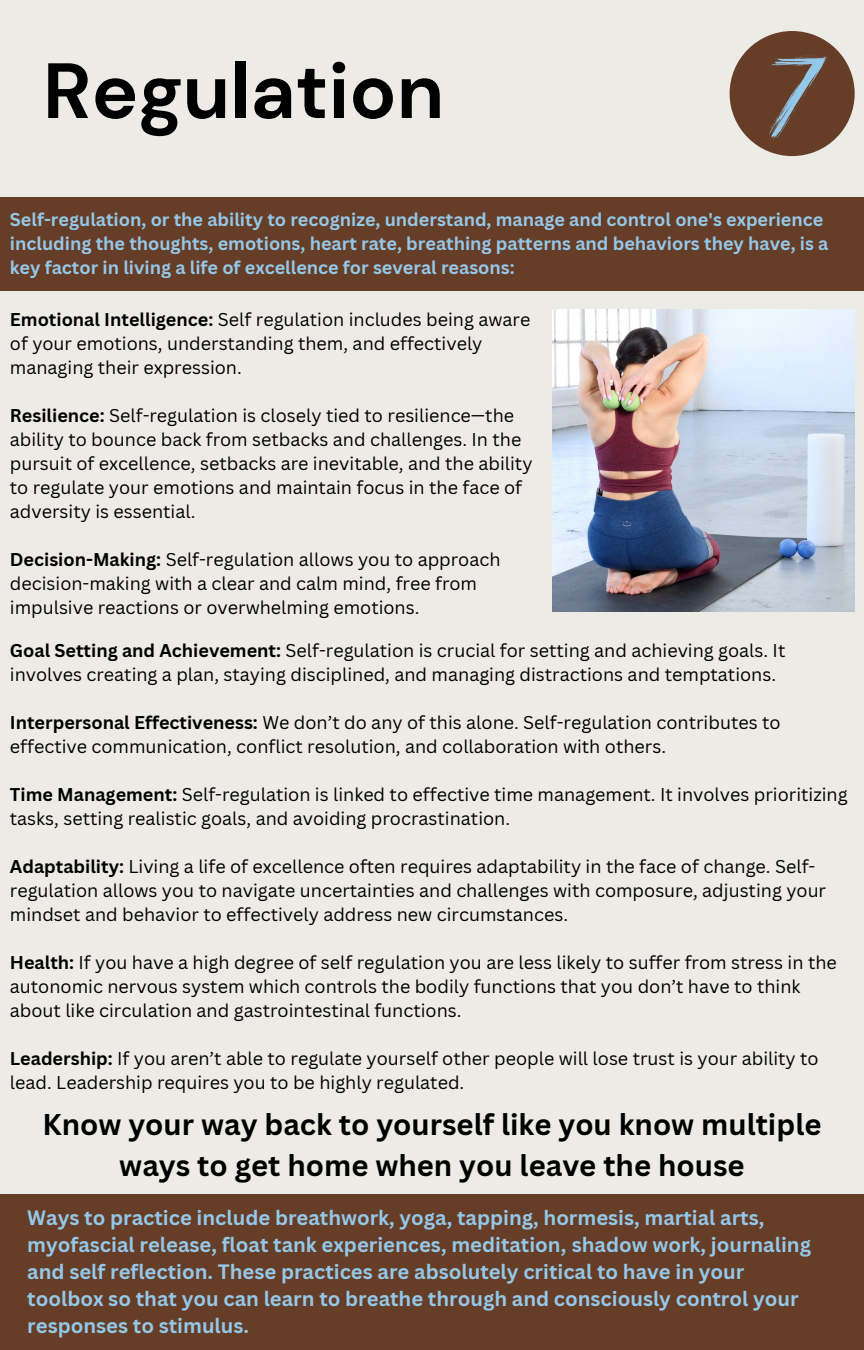
<style>
.page{position:relative;width:864px;height:1350px;background:#edebe6}
.page>*{position:absolute;margin:0;border:0;box-sizing:border-box;transform-origin:0 0}
.t1{font:700 78.08px "DM Sans";color:#000}
.t2{font:700 29.25px/40.5px "Canva Sans";color:#000;text-align:center}
.t3{font:700 20.25px/27px "Canva Sans";color:#94c8e9}
.t4{font:18px/24.1px "Canva Sans";color:#000}
.t5{font:700 18px/24.1px "Canva Sans";color:#94c8e9}
.s1{font-weight:700}
</style>
<div class="page">
<div style="left:730px;top:31px;width:125px;height:125px;background:#663d27;border-radius:50%"></div>
<div style="left:0;top:197px;width:864px;height:94px;background:#663d27"></div>
<svg style="left:769px;top:55px;width:59px;height:84px"></svg>
<div style="left:0;top:1194px;width:864px;height:156px;background:#663d27"></div>
<img style="left:552px;top:309px;width:302px;height:302px">
<p class="t1" style="left:43px;top:41px;width:403px">Regulation</p>
<p class="t5" style="left:10px;top:207px;width:820px">Self-regulation, or the ability to recognize, understand, manage and control one's experience including the thoughts, emotions, heart rate, breathing patterns and behaviors they have, is a key factor in living a life of excellence for several reasons:</p>
<p class="t4" style="left:10px;top:307px;width:522px"><span class="s1">Emotional Intelligence:</span> Self regulation includes being aware of your emotions, understanding them, and effectively managing their expression.</p>
<p class="t4" style="left:10px;top:403px;width:524px"><span class="s1">Resilience:</span> Self-regulation is closely tied to resilience—the ability to bounce back from setbacks and challenges. In the pursuit of excellence, setbacks are inevitable, and the ability to regulate your emotions and maintain focus in the face of adversity is essential.</p>
<p class="t4" style="left:10px;top:547px;width:492px"><span class="s1">Decision-Making:</span> Self-regulation allows you to approach decision-making with a clear and calm mind, free from impulsive reactions or overwhelming emotions.</p>
<p class="t4" style="left:10px;top:638px;width:777px"><span class="s1">Goal Setting and Achievement:</span> Self-regulation is crucial for setting and achieving goals. It involves creating a plan, staying disciplined, and managing distractions and temptations.</p>
<p class="t4" style="left:10px;top:710px;width:772px"><span class="s1">Interpersonal Effectiveness:</span> We don’t do any of this alone. Self-regulation contributes to effective communication, conflict resolution, and collaboration with others.</p>
<p class="t4" style="left:10px;top:782px;width:839px"><span class="s1">Time Management:</span> Self-regulation is linked to effective time management. It involves prioritizing tasks, setting realistic goals, and avoiding procrastination.</p>
<p class="t4" style="left:10px;top:854px;width:818px"><span class="s1">Adaptability:</span> Living a life of excellence often requires adaptability in the face of change. Self&shy;regulation allows you to navigate uncertainties and challenges with composure, adjusting your mindset and behavior to effectively address new circumstances.</p>
<p class="t4" style="left:10px;top:950px;width:828px"><span class="s1">Health:</span> If you have a high degree of self regulation you are less likely to suffer from stress in the autonomic nervous system which controls the bodily functions that you don’t have to think about like circulation and gastrointestinal functions.</p>
<p class="t4" style="left:10px;top:1046px;width:810px"><span class="s1">Leadership:</span> If you aren’t able to regulate yourself other people will lose trust is your ability to lead. Leadership requires you to be highly regulated.</p>
<p class="t2" style="left:42px;top:1104px;width:781px">Know your way back to yourself like you know multiple ways to get home when you leave the house</p>
<p class="t3" style="left:27px;top:1204px;width:785px">Ways to practice include breathwork, yoga, tapping, hormesis, martial arts, myofascial release, float tank experiences, meditation, shadow work, journaling and self reflection. These practices are absolutely critical to have in your toolbox so that you can learn to breathe through and consciously control your responses to stimulus.</p>
</div>
